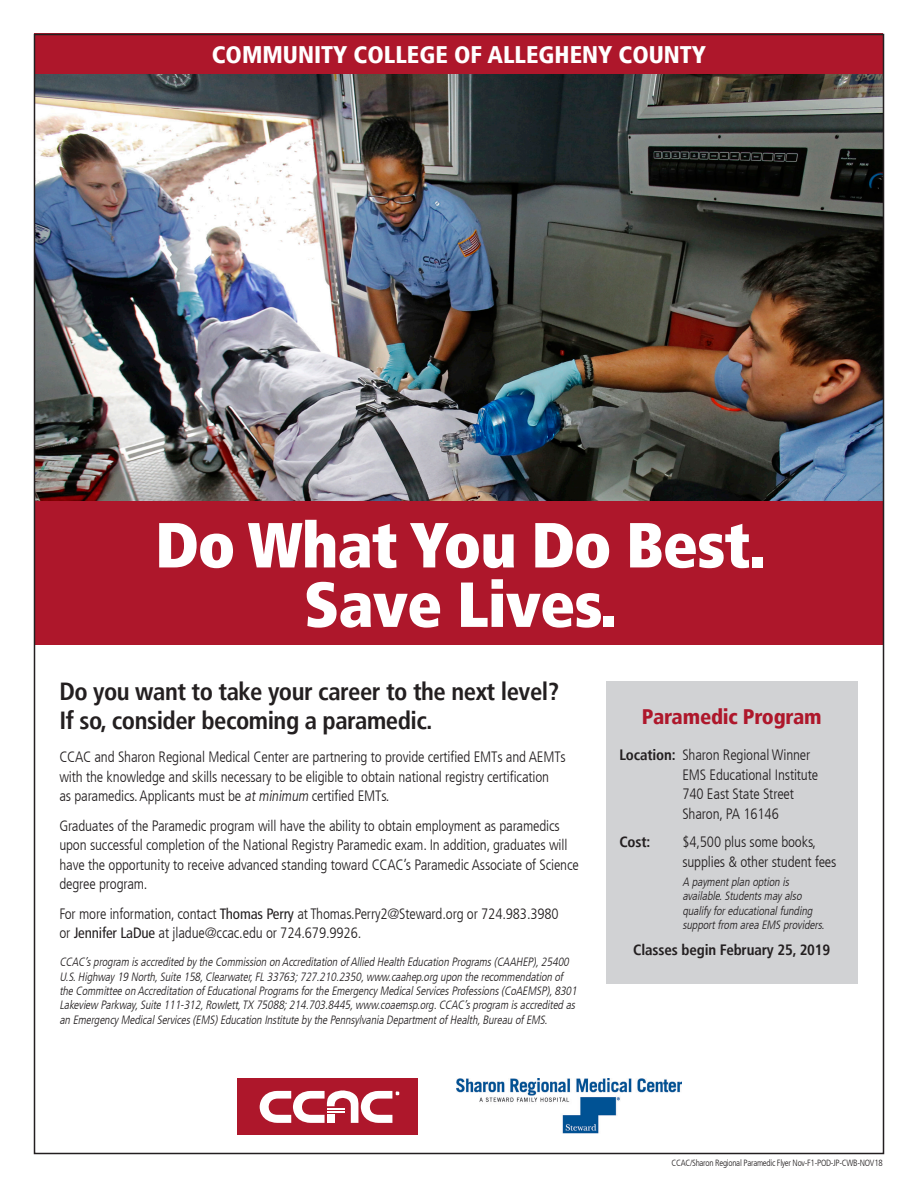
<style>
.page{position:relative;width:918px;height:1188px;background:#fff}
.page>*{position:absolute;margin:0;border:0;box-sizing:border-box;transform-origin:0 0}
.t1{font:900 condensed 63.6px/59.4px "Frutiger LT";letter-spacing:-.015em;color:#fff;text-align:center}
.t2{font:700 condensed 24.75px/29.7px "Frutiger LT";letter-spacing:-.02em;color:#231f20}
.t3{font:900 condensed 24px "Frutiger LT";color:#fff}
.t4{font:900 condensed 21px "Frutiger LT";letter-spacing:-.01em;color:#ae172b}
.t5{font:300 condensed 15px/19.5px "Frutiger LT";letter-spacing:-.01em;color:#231f20}
.t6{font:700 condensed 15px "Frutiger LT";letter-spacing:-.01em;color:#231f20}
.t7{font:italic 300 condensed 12px/14.4px "Frutiger LT";color:#231f20}
.location_text{font:300 condensed 9px "Frutiger LT";letter-spacing:-.03em;color:#231f20}
.s1{font-weight:400}
.s2{font-weight:700}
</style>
<div class="page">
<img style="left:37px;top:74px;width:844px;height:428px">
<div style="left:34px;top:502px;width:850px;height:143px;background:#ae172b"></div>
<div style="left:237px;top:1079px;width:180px;height:56px;background:#ae172b"></div>
<svg style="left:259px;top:1090px;width:141px;height:33px"></svg>
<img style="left:456px;top:1079px;width:225px;height:55px">
<div style="left:606px;top:681px;width:252px;height:303px;background:#d1d2d4"></div>
<div style="left:34px;top:34px;width:850px;height:40px;background:#ae172b"></div>
<p class="t3" style="left:212px;top:40px;width:496px">COMMUNITY COLLEGE OF ALLEGHENY COUNTY</p>
<p class="t1" style="left:155px;top:515px;width:612px">Do What You Do Best.<br>Save Lives.</p>
<p class="t2" style="left:59px;top:676px;width:501px">Do you want to take your career to the next level?<br>If so, consider becoming a paramedic.</p>
<p class="t5" style="left:59px;top:748px;width:508px">CCAC and Sharon Regional Medical Center are partnering to provide certified EMTs and AEMTs with the knowledge and skills necessary to be eligible to obtain national registry certification<br>as paramedics. Applicants must be atminimum certified EMTs.</p>
<p class="t5" style="left:59px;top:816px;width:521px">Graduates of the Paramedic program will have the ability to obtain employment as paramedics upon successful completion of the National Registry Paramedic exam. In addition, graduates will have the opportunity to receive advanced standing toward CCAC’s Paramedic Associate of Science degree program.</p>
<p class="t5" style="left:59px;top:904px;width:501px">For more information, contact <span class="s1">Thomas Perry</span> at Thomas.Perry2@Steward.org or 724.983.3980 or <span class="s1">Jennifer LaDue</span> at jladue@ccac.edu or 724.679.9926.</p>
<p class="t7" style="left:59px;top:955px;width:521px">CCAC’sprogram isaccredited bythe Commission on Accreditation ofAllied Health Education Programs(CAAHEP),25400<br>U.S.Highway19 North,Suite 158,Clearwater,FL33763;727.210.2350,www.caahep.org upon the recommendation of the Committee on Accreditation ofEducationalProgramsforthe EmergencyMedicalServicesProfessions(CoAEMSP),8301<br>Lakeview Parkway,Suite 111-312,Rowlett,TX 75088;214.703.8445,www.coaemsp.org.CCAC’sprogram isaccredited as an EmergencyMedicalServices(EMS)Education Institute bythe Pennsylvania DepartmentofHealth,Bureau ofEMS.</p>
<p class="t4" style="left:642px;top:705px;width:181px">Paramedic Program</p>
<p class="t5" style="left:682px;top:745px;width:137px;text-indent:-63px"><span class="s2">Location:</span> Sharon Regional Winner<br>EMS Educational Institute<br>740 East State Street<br>Sharon, PA 16146</p>
<p class="t6" style="left:619px;top:833px;width:33px">Cost:</p>
<p class="t5" style="left:682px;top:832px;width:156px">$4,500 plus some books, supplies &amp; other student fees</p>
<p class="t7" style="left:682px;top:875px;width:146px">A paymentplan option is available.Studentsmayalso qualifyforeducationalfunding supportfrom area EMS providers.</p>
<p class="t6" style="left:633px;top:941px;width:199px">Classes begin February 25, 2019</p>
<p class="location_text" style="left:672px;top:1158px;width:213px">CCAC/Sharon Regional Paramedic Flyer Nov-F1-POD-JP-CWB-NOV18</p>
</div>
